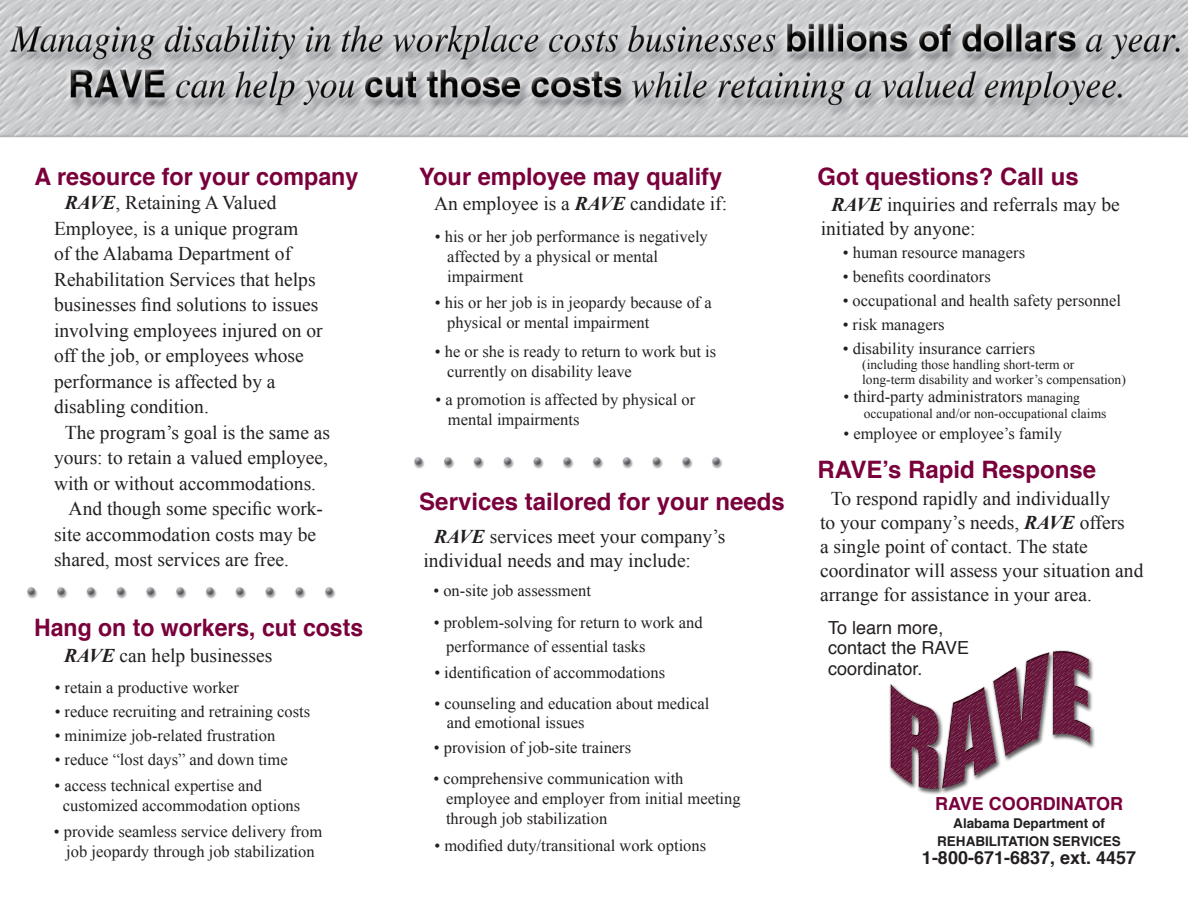
<style>
.page{position:relative;width:1188px;height:918px;background:#fff}
.page>*{position:absolute;margin:0;border:0;box-sizing:border-box;transform-origin:0 0}
.t1{font:700 24px "Helvetica";color:#7a003c}
.t2{font:700 24px "Helvetica";color:#7a003c;scale:.96 1}
.t3{font:19.5px/25.5px "Times New Roman";color:#231f20}
.t4{font:18px "Helvetica";color:#231f20}
.t5{font:700 18px "Helvetica";color:#231f20}
.t6{font:700 18px "Helvetica";color:#7a003c}
.t7{font:16.5px/19.8px "Times New Roman";color:#231f20}
.t8{font:13.5px "Times New Roman";color:#231f20}
.t9{font:700 13.5px "Helvetica";color:#231f20}
.s1{font-weight:700;font-style:italic}
.s2{font-size:13.5px}
</style>
<div class="page">
<img style="left:414px;top:457px;width:309px;height:12px">
<img style="left:27px;top:587px;width:309px;height:12px">
<img style="left:889px;top:650px;width:206px;height:145px">
<img style="left:0;top:0;width:1188px;height:138px">
<p class="t1" style="left:35px;top:157px;width:325px">A resource for your company</p>
<p class="t3" style="left:54px;top:190px;width:270px;text-indent:11px"><span class="s1">RAVE</span>, Retaining A Valued<br>Employee, is a unique program<br>of the Alabama Department of<br>Rehabilitation Services that helps businesses find solutions to issues involving employees injured on or off the job, or employees whose performance is affected by a disabling condition.</p>
<p class="t3" style="left:54px;top:419px;width:278px;text-align:justify;text-indent:11px">The program’s goal is the same as yours: to retain a valued employee, with or without accommodations.</p>
<p class="t3" style="left:54px;top:496px;width:271px;text-indent:15px">And though some specific work&shy;site accommodation costs may be shared, most services are free.</p>
<p class="t2" style="left:34px;top:608px;width:344px">Hang on to workers, cut costs</p>
<p class="t3" style="left:64px;top:643px;width:210px"><span class="s1">RAVE</span> can help businesses</p>
<p class="t7" style="left:55px;top:677px;width:186px">• retain a productive worker</p>
<p class="t7" style="left:55px;top:701px;width:257px">• reduce recruiting and retraining costs</p>
<p class="t7" style="left:55px;top:725px;width:222px">• minimize job-related frustration</p>
<p class="t7" style="left:55px;top:749px;width:235px">• reduce “lost days” and down time</p>
<p class="t7" style="left:63px;top:776px;width:239px;text-indent:-8px">• access technical expertise and customized accommodation options</p>
<p class="t7" style="left:54px;top:822px;width:270px;text-align:center">• provide seamless service delivery from job jeopardy through job stabilization</p>
<p class="t1" style="left:419px;top:157px;width:304px">Your employee may qualify</p>
<p class="t3" style="left:434px;top:191px;width:295px">An employee is a <span class="s1">RAVE</span> candidate if:</p>
<p class="t7" style="left:447px;top:226px;width:262px;text-indent:-12px">• his or her job performance is negatively affected by a physical or mental impairment</p>
<p class="t7" style="left:447px;top:293px;width:266px;text-indent:-12px">• his or her job is in jeopardy because of a physical or mental impairment</p>
<p class="t7" style="left:447px;top:342px;width:270px;text-indent:-12px">• he or she is ready to return to work but is currently on disability leave</p>
<p class="t7" style="left:448px;top:390px;width:249px;text-indent:-12px">• a promotion is affected by physical or mental impairments</p>
<p class="t1" style="left:419px;top:482px;width:367px">Services tailored for your needs</p>
<p class="t3" style="left:424px;top:524px;width:303px;line-height:24px;text-indent:11px"><span class="s1">RAVE</span> services meet your company’s individual needs and may include:</p>
<p class="t7" style="left:434px;top:581px;width:159px">• on-site job assessment</p>
<p class="t7" style="left:446px;top:610px;width:258px;line-height:24px;text-indent:-12px">• problem-solving for return to work and performance of essential tasks</p>
<p class="t7" style="left:434px;top:662px;width:232px">• identification of accommodations</p>
<p class="t7" style="left:447px;top:693px;width:264px;text-indent:-12px">• counseling and education about medical and emotional issues</p>
<p class="t7" style="left:434px;top:737px;width:199px">• provision of job-site trainers</p>
<p class="t7" style="left:446px;top:769px;width:296px;text-indent:-12px">• comprehensive communication with employee and employer from initial meeting through job stabilization</p>
<p class="t7" style="left:435px;top:835px;width:273px">• modified duty/transitional work options</p>
<p class="t1" style="left:818px;top:157px;width:263px">Got questions? Call us</p>
<p class="t3" style="left:821px;top:192px;width:301px;line-height:24px;text-indent:11px"><span class="s1">RAVE</span> inquiries and referrals may be initiated by anyone:</p>
<p class="t7" style="left:843px;top:242px;width:184px">• human resource managers</p>
<p class="t7" style="left:843px;top:266px;width:149px">• benefits coordinators</p>
<p class="t7" style="left:843px;top:290px;width:280px">• occupational and health safety personnel</p>
<p class="t7" style="left:843px;top:314px;width:103px">• risk managers</p>
<p class="t7" style="left:843px;top:338px;width:194px">• disability insurance carriers</p>
<p class="t8" style="left:862px;top:355px;width:214px">(including those handling short-term or</p>
<p class="t8" style="left:862px;top:371px;width:265px">long-term disability and worker’s compensation)</p>
<p class="t7" style="left:844px;top:386px;width:238px">• third-party administrators <span class="s2">managing</span></p>
<p class="t8" style="left:864px;top:404px;width:244px">occupational and/or non-occupational claims</p>
<p class="t7" style="left:844px;top:423px;width:220px">• employee or employee’s family</p>
<p class="t1" style="left:818px;top:451px;width:280px">RAVE’s Rapid Response</p>
<p class="t3" style="left:820px;top:486px;width:325px;line-height:24px;text-indent:11px">To respond rapidly and individually<br>to your company’s needs, <span class="s1">RAVE</span> offers<br>a single point of contact. The state coordinator will assess your situation and arrange for assistance in your area.</p>
<p class="t4" style="left:828px;top:614px;width:117px">To learn more,</p>
<p class="t4" style="left:828px;top:634px;width:142px">contact the RAVE</p>
<p class="t4" style="left:828px;top:654px;width:96px">coordinator.</p>
<p class="t6" style="left:935px;top:789px;width:190px">RAVE COORDINATOR</p>
<p class="t9" style="left:953px;top:813px;width:153px">Alabama Department of</p>
<p class="t9" style="left:937px;top:831px;width:185px">REHABILITATION SERVICES</p>
<p class="t5" style="left:922px;top:843px;width:216px">1-800-671-6837, ext. 4457</p>
</div>
